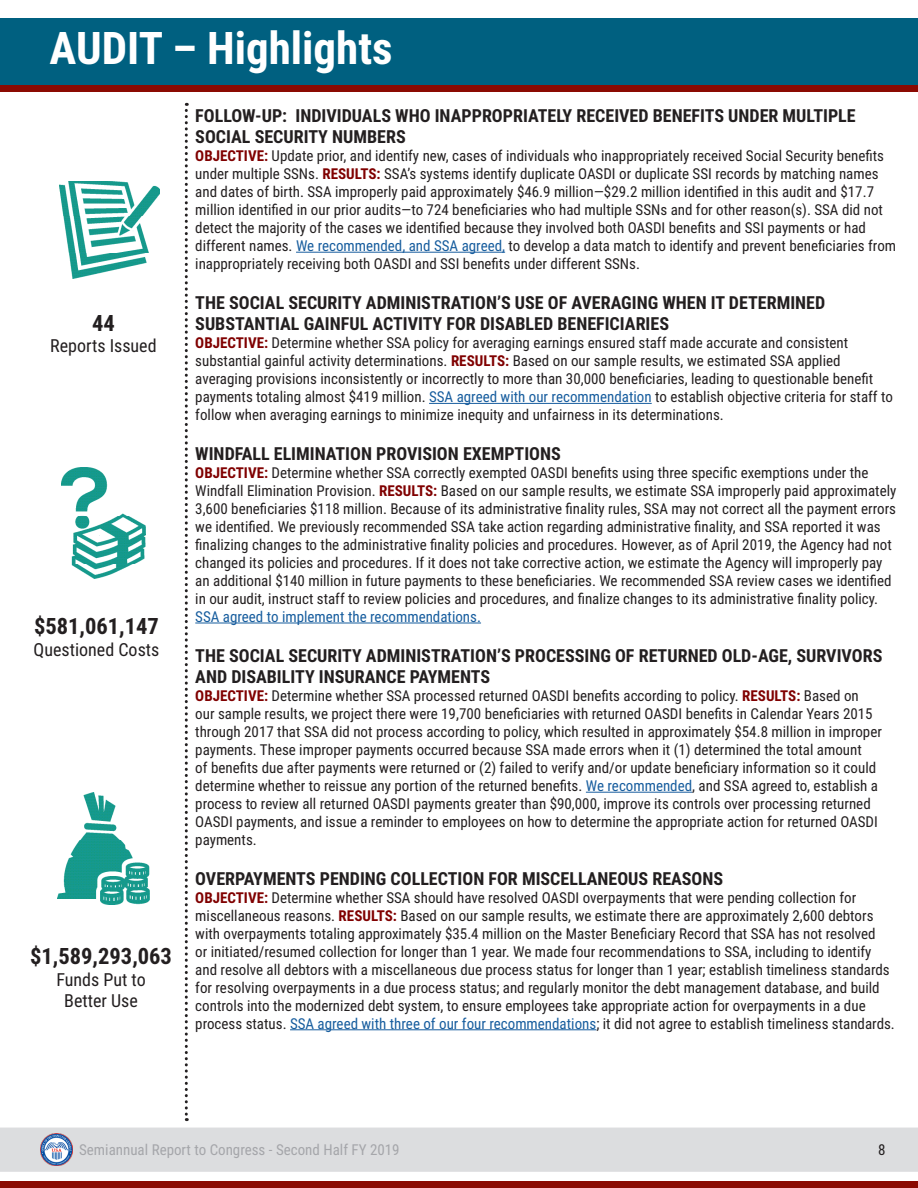
<style>
.page{position:relative;width:918px;height:1188px;background:#fff}
.page>*{position:absolute;margin:0;border:0;box-sizing:border-box;transform-origin:0 0}
.t1{font:700 45px "Roboto Condensed";color:#fff}
.t2{font:700 22.5px "Roboto Condensed";color:#231f20}
.t3{font:700 18px/21.6px "Roboto Condensed";color:#231f20}
.t4{font:18px "Roboto Condensed";color:#231f20}
.t5{font:15px/18px "Roboto Condensed";color:#231f20}
.t6{font:15px "Roboto Condensed";color:#a5a6aa}
.s1{font-weight:700;color:#800000}
.s2{color:#175d9e}
</style>
<div class="page">
<div style="left:0;top:18px;width:918px;height:69px;background:#006080"></div>
<div style="left:0;top:85px;width:918px;height:7px;background:#8b0a02"></div>
<div style="left:0;top:1182px;width:918px;height:6px;background:#8b0a02"></div>
<div style="left:0;top:1128px;width:918px;height:44px;background:#dcdddf"></div>
<img style="left:41px;top:1134px;width:31px;height:31px">
<svg style="left:185px;top:103px;width:3px;height:1018px"></svg>
<img style="left:57px;top:793px;width:93px;height:111px">
<img style="left:61px;top:468px;width:85px;height:111px">
<img style="left:60px;top:182px;width:100px;height:96px">
<hr style="left:296px;top:252px;width:209px;height:1px;background:#175d9e">
<hr style="left:429px;top:403px;width:223px;height:1px;background:#175d9e">
<hr style="left:195px;top:623px;width:286px;height:1px;background:#175d9e">
<hr style="left:586px;top:792px;width:106px;height:1px;background:#175d9e">
<hr style="left:290px;top:1029px;width:306px;height:1px;background:#175d9e">
<p class="t1" style="left:50px;top:16px;width:345px">AUDIT – Highlights</p>
<p class="t3" style="left:195px;top:104px;width:662px">FOLLOW-UP: INDIVIDUALS WHO INAPPROPRIATELY RECEIVED BENEFITS UNDER MULTIPLE<br>SOCIAL SECURITY NUMBERS</p>
<p class="t5" style="left:195px;top:146px;width:702px"><span class="s1">OBJECTIVE:</span> Update prior, and identify new, cases of individuals who inappropriately received Social Security benefits under multiple SSNs. <span class="s1">RESULTS:</span> SSA’s systems identify duplicate OASDI or duplicate SSI records by matching names and dates of birth. SSA improperly paid approximately $46.9 million—$29.2 million identified in this audit and $17.7 million identified in our prior audits—to 724 beneficiaries who had multiple SSNs and for other reason(s). SSA did not detect the majority of the cases we identified because they involved both OASDI benefits and SSI payments or had different names. <span class="s2">We recommended, and SSA agreed,</span> to develop a data match to identify and prevent beneficiaries from inappropriately receiving both OASDI and SSI benefits under different SSNs.</p>
<p class="t3" style="left:195px;top:291px;width:631px">THE SOCIAL SECURITY ADMINISTRATION’S USE OF AVERAGING WHEN IT DETERMINED<br>SUBSTANTIAL GAINFUL ACTIVITY FOR DISABLED BENEFICIARIES</p>
<p class="t5" style="left:195px;top:333px;width:699px"><span class="s1">OBJECTIVE:</span> Determine whether SSA policy for averaging earnings ensured staff made accurate and consistent substantial gainful activity determinations. <span class="s1">RESULTS:</span> Based on our sample results, we estimated SSA applied averaging provisions inconsistently or incorrectly to more than 30,000 beneficiaries, leading to questionable benefit payments totaling almost $419 million. <span class="s2">SSA agreed with our recommendation</span> to establish objective criteria for staff to follow when averaging earnings to minimize inequity and unfairness in its determinations.</p>
<p class="t3" style="left:195px;top:442px;width:367px">WINDFALL ELIMINATION PROVISION EXEMPTIONS</p>
<p class="t5" style="left:195px;top:463px;width:703px"><span class="s1">OBJECTIVE:</span> Determine whether SSA correctly exempted OASDI benefits using three specific exemptions under the Windfall Elimination Provision. <span class="s1">RESULTS:</span> Based on our sample results, we estimate SSA improperly paid approximately 3,600 beneficiaries $118 million. Because of its administrative finality rules, SSA may not correct all the payment errors we identified. We previously recommended SSA take action regarding administrative finality, and SSA reported it was finalizing changes to the administrative finality policies and procedures. However, as of April 2019, the Agency had not changed its policies and procedures. If it does not take corrective action, we estimate the Agency will improperly pay an additional $140 million in future payments to these beneficiaries. We recommended SSA review cases we identified in our audit, instruct staff to review policies and procedures, and finalize changes to its administrative finality policy.<br><span class="s2">SSA agreed to implement the recommendations.</span></p>
<p class="t3" style="left:195px;top:644px;width:689px">THE SOCIAL SECURITY ADMINISTRATION’S PROCESSING OF RETURNED OLD-AGE, SURVIVORS<br>AND DISABILITY INSURANCE PAYMENTS</p>
<p class="t5" style="left:195px;top:686px;width:688px"><span class="s1">OBJECTIVE:</span> Determine whether SSA processed returned OASDI benefits according to policy. <span class="s1">RESULTS:</span> Based on<br>our sample results, we project there were 19,700 beneficiaries with returned OASDI benefits in Calendar Years 2015 through 2017 that SSA did not process according to policy, which resulted in approximately $54.8 million in improper payments. These improper payments occurred because SSA made errors when it (1) determined the total amount<br>of benefits due after payments were returned or (2) failed to verify and/or update beneficiary information so it could determine whether to reissue any portion of the returned benefits. <span class="s2">We recommended</span>, and SSA agreed to, establish a process to review all returned OASDI payments greater than $90,000, improve its controls over processing returned OASDI payments, and issue a reminder to employees on how to determine the appropriate action for returned OASDI payments.</p>
<p class="t3" style="left:195px;top:867px;width:529px">OVERPAYMENTS PENDING COLLECTION FOR MISCELLANEOUS REASONS</p>
<p class="t5" style="left:195px;top:888px;width:701px"><span class="s1">OBJECTIVE:</span> Determine whether SSA should have resolved OASDI overpayments that were pending collection for miscellaneous reasons. <span class="s1">RESULTS:</span> Based on our sample results, we estimate there are approximately 2,600 debtors with overpayments totaling approximately $35.4 million on the Master Beneficiary Record that SSA has not resolved<br>or initiated/resumed collection for longer than 1 year. We made four recommendations to SSA, including to identify and resolve all debtors with a miscellaneous due process status for longer than 1 year; establish timeliness standards for resolving overpayments in a due process status; and regularly monitor the debt management database, and build controls into the modernized debt system, to ensure employees take appropriate action for overpayments in a due process status. <span class="s2">SSA agreed with three of our four recommendations</span>; it did not agree to establish timeliness standards.</p>
<p class="t2" style="left:92px;top:307px;width:24px">44</p>
<p class="t4" style="left:50px;top:333px;width:108px">Reports Issued</p>
<p class="t2" style="left:34px;top:611px;width:126px">$581,061,147</p>
<p class="t4" style="left:34px;top:637px;width:127px">Questioned Costs</p>
<p class="t2" style="left:30px;top:940px;width:143px">$1,589,293,063</p>
<p class="t4" style="left:56px;top:966px;width:91px">Funds Put to</p>
<p class="t4" style="left:64px;top:988px;width:75px">Better Use</p>
<p class="t6" style="left:79px;top:1139px;width:322px">Semiannual Report to Congress - Second Half FY 2019</p>
<p class="t5" style="left:878px;top:1140px;width:9px">8</p>
</div>
